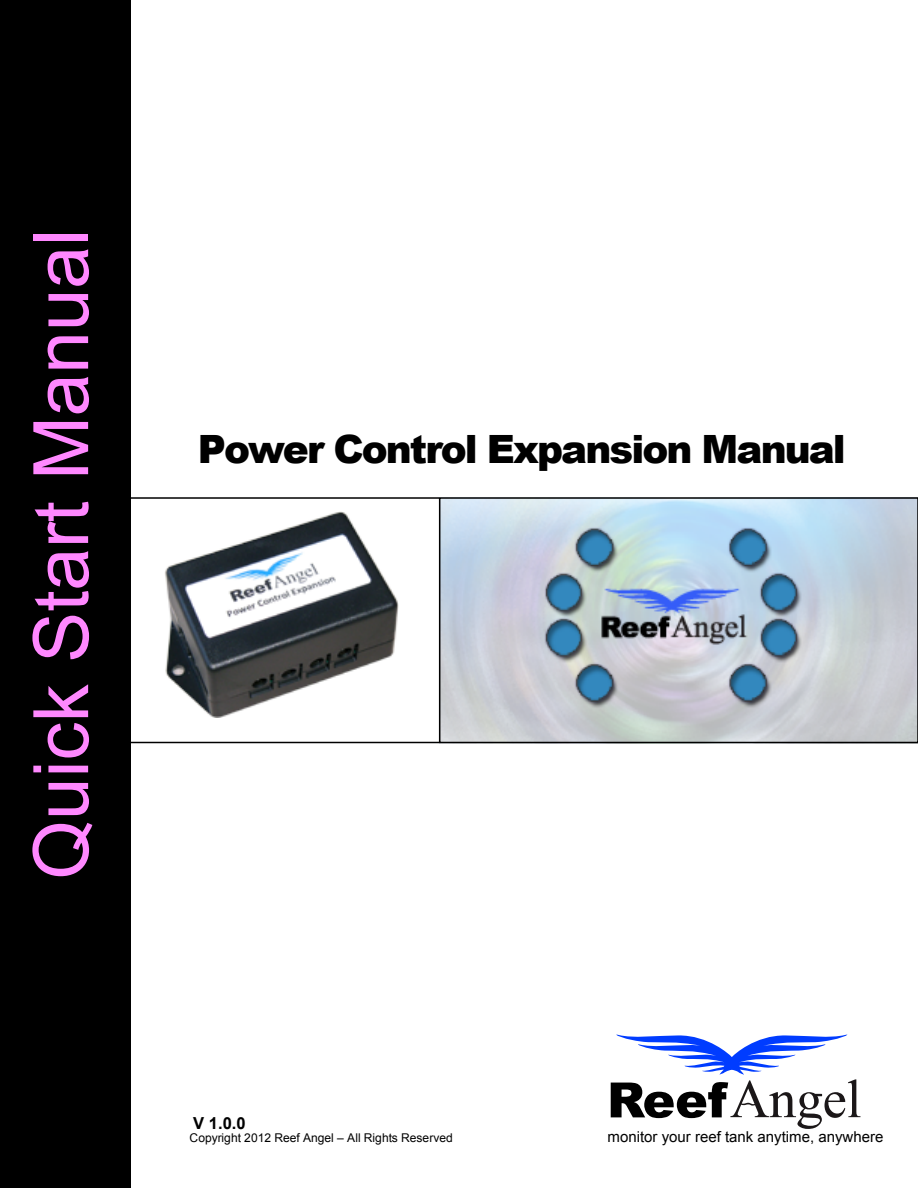
<style>
.page{position:relative;width:918px;height:1188px;background:#fff}
.page>*{position:absolute;margin:0;border:0;box-sizing:border-box;transform-origin:0 0}
.t1{font:76.5px "Arial";color:#f8f}
.t2{font:900 39px "Arial";letter-spacing:-.05em;color:#000}
.t3{font:700 16.5px "Arial";color:#000}
.t4{font:15px "Arial";color:#000}
.t5{font:12px "Arial";letter-spacing:-.005em;color:#000}
</style>
<div class="page">
<svg style="left:611px;top:1035px;width:249px;height:94px"></svg>
<div style="left:0;top:1px;width:130px;height:1187px;background:#000"></div>
<div style="left:126px;top:497px;width:314px;height:246px;border:2px solid #000"></div>
<img style="left:165px;top:512px;width:234px;height:205px">
<img style="left:442px;top:500px;width:473px;height:240px">
<div style="left:439px;top:497px;width:479px;height:246px;border:2px solid #000"></div>
<p class="t1" style="left:11px;top:880px;width:652px;rotate:-90deg">Quick Start Manual</p>
<p class="t2" style="left:198px;top:421px;width:650px">Power Control Expansion Manual</p>
<p class="t3" style="left:193px;top:1112px;width:54px">V 1.0.0</p>
<p class="t5" style="left:190px;top:1130px;width:265px">Copyright 2012 Reef Angel – All Rights Reserved</p>
<p class="t4" style="left:608px;top:1127px;width:277px">monitor your reef tank anytime, anywhere</p>
</div>
